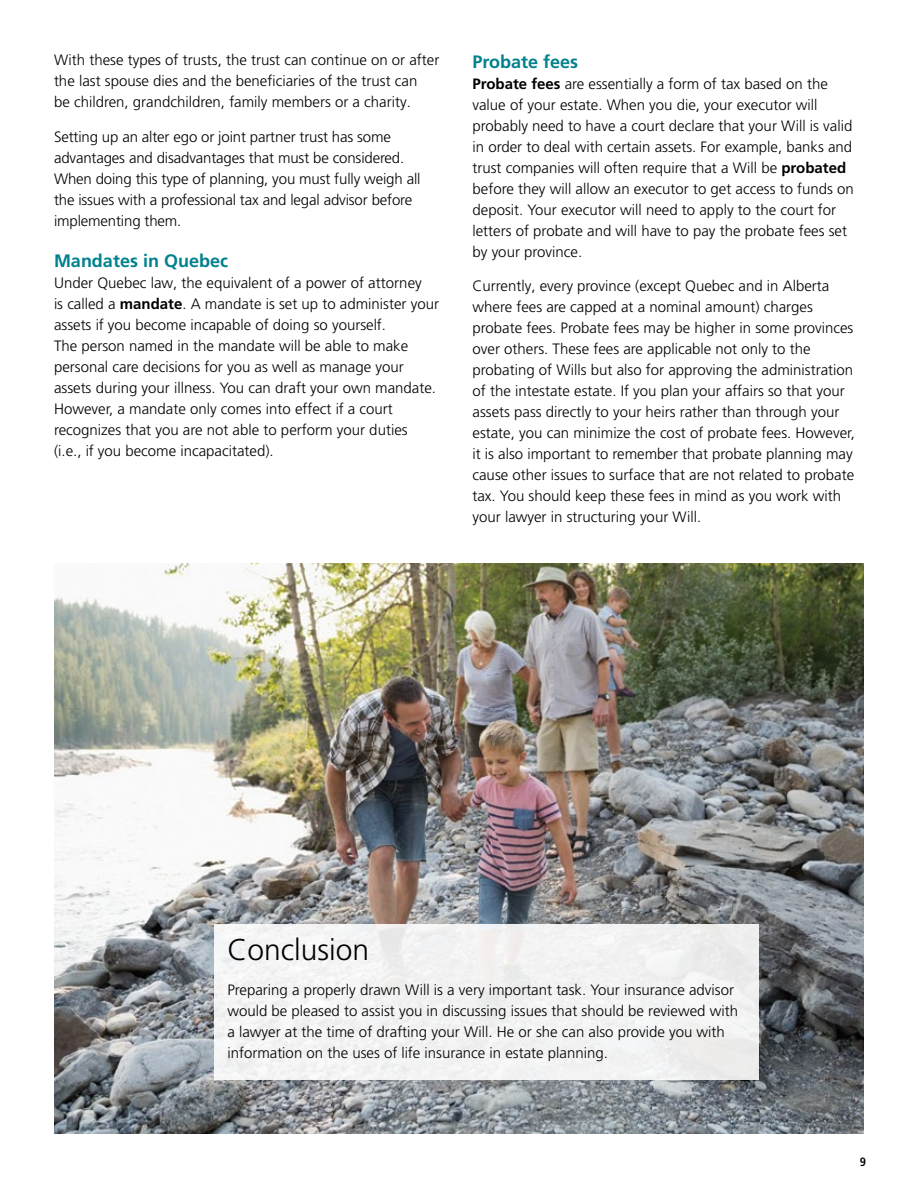
<style>
.page{position:relative;width:918px;height:1188px;background:#fff}
.page>*{position:absolute;margin:0;border:0;box-sizing:border-box;transform-origin:0 0}
.Head_-_Main_20{font:300 30px "Frutiger LT Pro";color:#000}
.Subhead_1A{font:700 18px "Frutiger LT Pro";color:#00818e}
.Text_Light{font:300 15px/21px "Frutiger LT Pro";color:#000}
.Text_Light_-_no_spac{font:300 15px/21px "Frutiger LT Pro";color:#000}
.t1{font:700 condensed 12px "Frutiger LT Pro";color:#000}
.s1{font-weight:700}
</style>
<div class="page">
<img style="left:54px;top:564px;width:810px;height:570px">
<div style="left:214px;top:924px;width:544px;height:156px;background:#f2f2f3"></div>
<p class="Text_Light" style="left:54px;top:50px;width:387px">With these types of trusts, the trust can continue on or after the last spouse dies and the beneficiaries of the trust can<br>be children, grandchildren, family members or a charity.</p>
<p class="Text_Light" style="left:54px;top:126px;width:368px">Setting up an alter ego or joint partner trust has some advantages and disadvantages that must be considered.<br>When doing this type of planning, you must fully weigh all the issues with a professional tax and legal advisor before implementing them.</p>
<h3 class="Subhead_1A" style="left:54px;top:250px;width:176px">Mandates in Quebec</h3>
<p class="Text_Light_-_no_spac" style="left:54px;top:273px;width:387px">Under Quebec law, the equivalent of a power of attorney<br>is called a <span class="s1">mandate</span>. A mandate is set up to administer your assets if you become incapable of doing so yourself.<br>The person named in the mandate will be able to make personal care decisions for you as well as manage your assets during your illness. You can draft your own mandate.<br>However, a mandate only comes into effect if a court recognizes that you are not able to perform your duties<br>(i.e., if you become incapacitated).</p>
<h3 class="Subhead_1A" style="left:472px;top:51px;width:107px">Probate fees</h3>
<p class="Text_Light_-_no_spac" style="left:472px;top:73px;width:383px"><span class="s1">Probate fees</span> are essentially a form of tax based on the value of your estate. When you die, your executor will probably need to have a court declare that your Will is valid in order to deal with certain assets. For example, banks and trust companies will often require that a Will be <span class="s1">probated </span>before they will allow an executor to get access to funds on deposit. Your executor will need to apply to the court for letters of probate and will have to pay the probate fees set by your province.</p>
<p class="Text_Light" style="left:472px;top:275px;width:384px">Currently, every province (except Quebec and in Alberta where fees are capped at a nominal amount) charges probate fees. Probate fees may be higher in some provinces over others. These fees are applicable not only to the probating of Wills but also for approving the administration of the intestate estate. If you plan your affairs so that your assets pass directly to your heirs rather than through your estate, you can minimize the cost of probate fees. However, it is also important to remember that probate planning may cause other issues to surface that are not related to probate tax. You should keep these fees in mind as you work with your lawyer in structuring your Will.</p>
<h2 class="Head_-_Main_20" style="left:227px;top:933px;width:143px">Conclusion</h2>
<p class="Text_Light" style="left:227px;top:979px;width:512px">Preparing a properly drawn Will is a very important task. Your insurance advisor would be pleased to assist you in discussing issues that should be reviewed with a lawyer at the time of drafting your Will. He or she can also provide you with information on the uses of life insurance in estate planning.</p>
<p class="t1" style="left:860px;top:1154px;width:8px">9</p>
</div>
